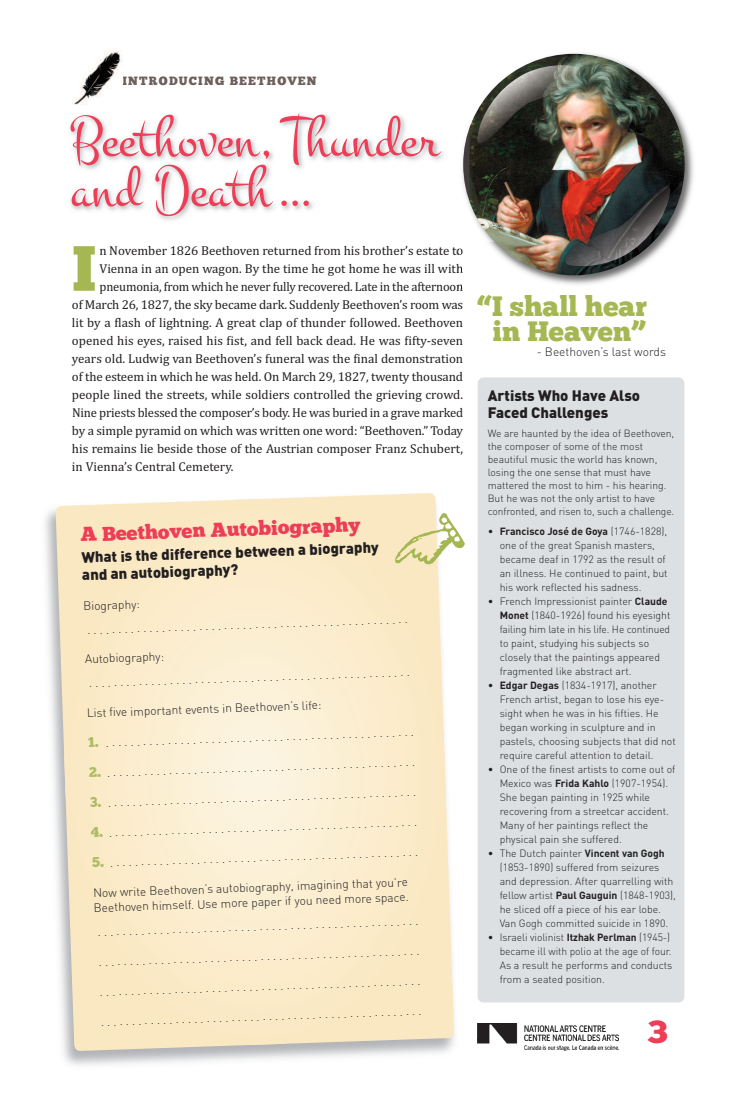
<style>
.page{position:relative;width:738px;height:1116px;background:#fff}
.page>*{position:absolute;margin:0;border:0;box-sizing:border-box;transform-origin:0 0}
.t1{font:63.8px "Chunk Five";color:#a5b753}
.t2{font:59.5px/50px "Montez";color:#ee3d56}
.t3{font:32px "Chunk Five";color:#ee3d56;scale:1.2 1}
.t4{font:28px/25px "Chunk Five";color:#a5b753;text-align:center}
.t5{font:20px "Chunk Five";color:#ee3d56}
.t6{font:900 15px/17.5px "DIN";color:#231f20}
.t7{font:13px "Cambria";letter-spacing:-.01em;color:#231f20}
.t8{font:300 12px/24px "DIN";color:#231f20}
.t9{font:12px "Chunk Five";letter-spacing:.1em;color:#6d5f5b}
.t10{font:300 10.5px/14px "DIN";color:#231f20}
.t11{font:300 10.4px/13px "DIN";color:#231f20}
.t12{font:700 10.4px "DIN";color:#231f20}
.s1{font-family:"Chunk Five";font-weight:400;font-size:14px;color:#adbc64}
.s2{font-weight:300;font-size:10.5px}
.s3{font-weight:700;font-size:10.4px}
</style>
<div class="page">
<img style="left:70px;top:114px;width:374px;height:107px">
<img style="left:478px;top:1023px;width:140px;height:27px">
<img style="left:72px;top:50px;width:50px;height:55px">
<img style="left:459px;top:53px;width:235px;height:235px">
<img style="left:463px;top:54px;width:222px;height:221px;border-radius:50%">
<img style="left:565px;top:186px;width:105px;height:80px">
<img style="left:477px;top:65px;width:104px;height:78px">
<div style="left:478px;top:377px;width:206px;height:626px;background:#dce0e3;border-radius:6px"></div>
<svg style="left:56px;top:493px;width:398px;height:558px"></svg>
<svg style="left:387px;top:512px;width:67px;height:70px"></svg>
<p class="t9" style="left:122px;top:74px;width:196px">INTRODUCING BEETHOVEN</p>
<h2 class="t2" style="left:70px;top:110px;width:370px">Beethoven, Thunder and Death...</h2>
<h1 class="t1" style="left:72px;top:231px;width:26px">I</h1>
<p class="t7" style="left:99px;top:243px;width:365px">n november 1826 Beethoven returned from his brother’s estate to</p>
<p class="t7" style="left:99px;top:261px;width:365px">Vienna in an open wagon. By the time he got home he was ill with</p>
<p class="t7" style="left:99px;top:279px;width:365px">pneumonia, from which he never fully recovered. late in the afternoon</p>
<p class="t7" style="left:72px;top:297px;width:393px">of march 26, 1827, the sky became dark. suddenly Beethoven’s room was</p>
<p class="t7" style="left:72px;top:315px;width:393px">lit by a flash of lightning. a great clap of thunder followed. Beethoven</p>
<p class="t7" style="left:72px;top:333px;width:393px">opened his eyes, raised his fist, and fell back dead. He was fifty-seven</p>
<p class="t7" style="left:72px;top:351px;width:393px">years old. ludwig van Beethoven’s funeral was the final demonstration</p>
<p class="t7" style="left:72px;top:369px;width:393px">of the esteem in which he was held. on march 29, 1827, twenty thousand</p>
<p class="t7" style="left:72px;top:387px;width:393px">people lined the streets, while soldiers controlled the grieving crowd.</p>
<p class="t7" style="left:72px;top:405px;width:393px">nine priests blessed the composer’s body. He was buried in a grave marked</p>
<p class="t7" style="left:72px;top:423px;width:393px">by a simple pyramid on which was written one word: “Beethoven.” today</p>
<p class="t7" style="left:72px;top:441px;width:393px">his remains lie beside those of the austrian composer franz schubert,</p>
<p class="t7" style="left:72px;top:459px;width:163px">in Vienna’s Central Cemetery.</p>
<h3 class="t5" style="left:80px;top:523px;width:281px;rotate:-2deg">A Beethoven Autobiography</h3>
<h3 class="t6" style="left:81px;top:549px;width:299px;rotate:-2deg">What is the difference between a biography and an autobiography?</h3>
<p class="t8" style="left:83px;top:594px;width:326px;rotate:-2deg">Biography: ....................................................</p>
<p class="t8" style="left:85px;top:647px;width:326px;rotate:-2deg">Autobiography: ....................................................</p>
<p class="t8" style="left:87px;top:701px;width:236px;rotate:-2deg">List five important events in Beethoven’s life:</p>
<p class="t8" style="left:88px;top:731px;width:328px;rotate:-2deg"><span class="s1">1.</span> ..................................................</p>
<p class="t8" style="left:89px;top:761px;width:328px;rotate:-2deg"><span class="s1">2.</span> ..................................................</p>
<p class="t8" style="left:90px;top:791px;width:328px;rotate:-2deg"><span class="s1">3.</span> ..................................................</p>
<p class="t8" style="left:91px;top:821px;width:328px;rotate:-2deg"><span class="s1">4.</span> ..................................................</p>
<p class="t8" style="left:92px;top:851px;width:328px;rotate:-2deg"><span class="s1">5.</span> ..................................................</p>
<p class="t8" style="left:93px;top:886px;width:317px;line-height:15px;rotate:-2deg">Now write Beethoven’s autobiography, imagining that you’re<br>Beethoven himself. Use more paper if you need more space.</p>
<p class="t8" style="left:97px;top:920px;width:322px;rotate:-2deg">....................................................</p>
<p class="t8" style="left:98px;top:950px;width:322px;rotate:-2deg">....................................................</p>
<p class="t8" style="left:99px;top:980px;width:322px;rotate:-2deg">....................................................</p>
<p class="t8" style="left:100px;top:1010px;width:322px;rotate:-2deg">....................................................</p>
<h3 class="t4" style="left:478px;top:294px;width:171px">“I shall hear in Heaven”</h3>
<p class="t8" style="left:537px;top:340px;width:131px">- Beethoven’s last words</p>
<h3 class="t6" style="left:488px;top:387px;width:154px">Artists Who Have Also<br>Faced Challenges</h3>
<p class="t11" style="left:488px;top:427px;width:188px">We are haunted by the idea of Beethoven, the composer of some of the most beautiful music the world has known, losing the one sense that must have mattered the most to him - his hearing.<br>But he was not the only artist to have confronted, and risen to, such a challenge.</p>
<p class="t12" style="left:488px;top:526px;width:181px"><span class="s2">•</span> Francisco José de Goya <span class="s2">(1746-1828),</span></p>
<p class="t10" style="left:500px;top:539px;width:169px">one of the great Spanish masters, became deaf in 1792 as the result of an illness. He continued to paint, but his work reflected his sadness.</p>
<p class="t10" style="left:500px;top:595px;width:172px;text-indent:-12px">• French Impressionist painter <span class="s3">Claude Monet</span> (1840-1926) found his eyesight failing him late in his life. He continued to paint, studying his subjects so closely that the paintings appeared fragmented like abstract art.</p>
<p class="t10" style="left:500px;top:679px;width:178px;text-indent:-12px">• <span class="s3">Edgar Degas</span> (1834-1917), another French artist, began to lose his eye&shy;sight when he was in his fifties. He began working in sculpture and in pastels, choosing subjects that did not require careful attention to detail.</p>
<p class="t10" style="left:500px;top:763px;width:177px;text-indent:-12px">• One of the finest artists to come out of Mexico was <span class="s3">Frida Kahlo</span> (1907-1954).<br>She began painting in 1925 while recovering from a streetcar accident.<br>Many of her paintings reflect the physical pain she suffered.</p>
<p class="t10" style="left:500px;top:847px;width:178px;text-indent:-12px">• The Dutch painter <span class="s3">Vincent van Gogh </span>(1853-1890) suffered from seizures and depression. After quarrelling with fellow artist <span class="s3">Paul Gauguin</span> (1848-1903), he sliced off a piece of his ear lobe.<br>Van Gogh committed suicide in 1890.</p>
<p class="t10" style="left:500px;top:931px;width:174px;text-indent:-12px">• Israeli violinist <span class="s3">Itzhak Perlman</span> (1945-) became ill with polio at the age of four.<br>As a result he performs and conducts from a seated position.</p>
<h3 class="t3" style="left:647px;top:1013px;width:19px">3</h3>
</div>
